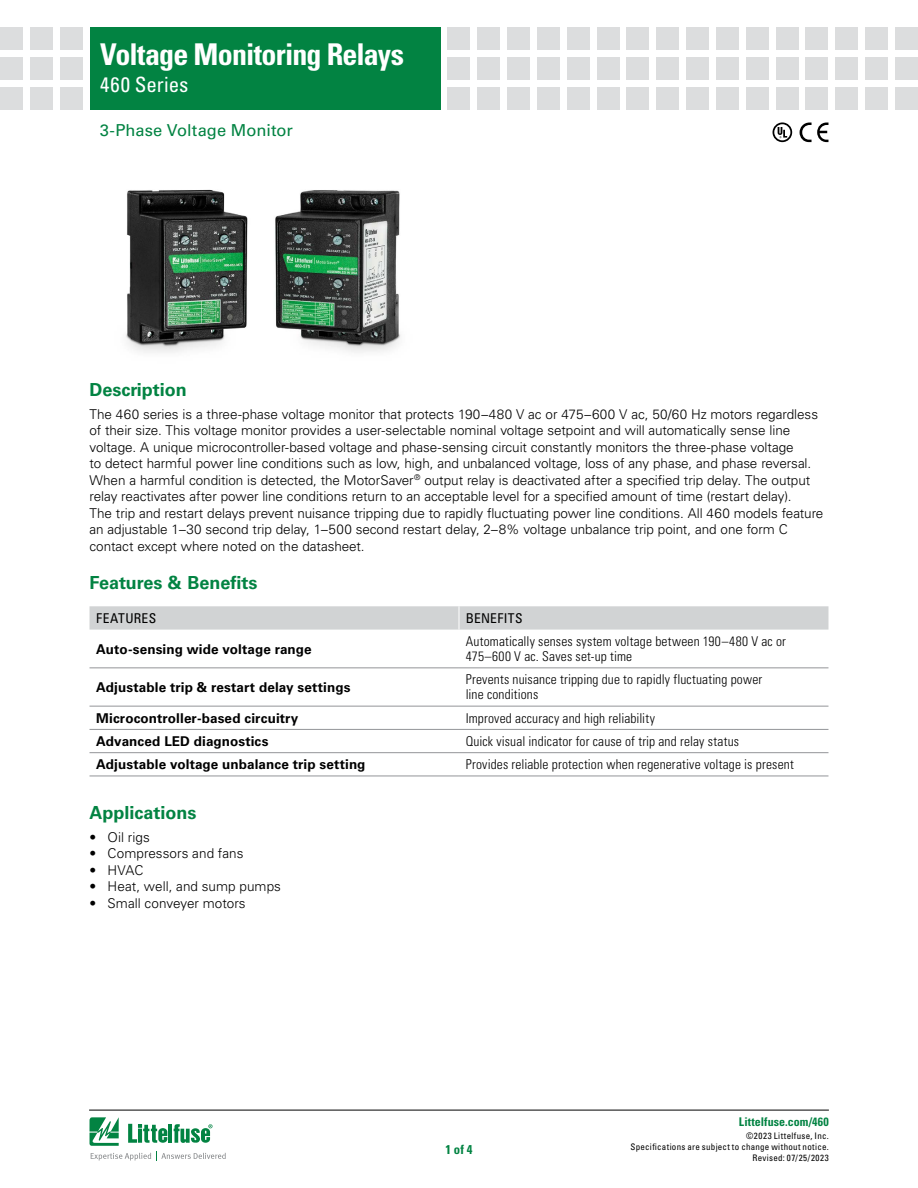
<style>
.page{position:relative;width:918px;height:1188px;background:#fff}
.page>*{position:absolute;margin:0;border:0;box-sizing:border-box;transform-origin:0 0}
.t1{font:700 condensed 30px "Univers LT Std";letter-spacing:-.03em;color:#fff}
.t2{font:condensed 21px "Univers LT Std";letter-spacing:.005em;color:#fff}
.FACTS_HEAD{font:700 18px "Univers LT Std";color:#028342}
.Body_1{font:700 18px "Univers LT Std";color:#028342}
.PRODUCT_SUBHEAD{font:16.5px "Univers LT Std";color:#028342}
.Body_1-2{font:300 13.5px/16.5px "Univers LT Std";letter-spacing:-.005em;color:#000}
.Benefit_column_text{font:300 condensed 13.5px/15px "Univers LT Std";letter-spacing:.01em;color:#000}
.Feature_column_text{font:700 13.5px "Univers LT Std";letter-spacing:.01em;color:#000}
.F___B_header_text{font:condensed 13.5px "Univers LT Std";letter-spacing:.025em;color:#000}
.t3{font:700 condensed 12.75px "Univers LT Std";color:#028342}
.t4{font:700 condensed 12px "Univers LT Std";letter-spacing:.005em;color:#028342}
.t5{font:condensed 9px/10.8px "Univers LT Std";letter-spacing:.03em;color:#000;text-align:right}
</style>
<div class="page">
<hr style="left:89px;top:1110px;width:740px;height:1px;background:#000">
<div style="left:90px;top:27px;width:351px;height:82px;background:#028342"></div>
<div style="left:60px;top:27px;width:23px;height:23px;background:#dcddde"></div>
<div style="left:60px;top:57px;width:23px;height:23px;background:#dcddde"></div>
<div style="left:60px;top:87px;width:23px;height:22px;background:#dcddde"></div>
<div style="left:30px;top:27px;width:23px;height:23px;background:#dcddde"></div>
<div style="left:30px;top:57px;width:23px;height:23px;background:#dcddde"></div>
<div style="left:30px;top:87px;width:23px;height:22px;background:#dcddde"></div>
<div style="left:0;top:27px;width:23px;height:23px;background:#dcddde"></div>
<div style="left:0;top:57px;width:23px;height:23px;background:#dcddde"></div>
<div style="left:0;top:87px;width:23px;height:22px;background:#dcddde"></div>
<div style="left:448px;top:27px;width:22px;height:23px;background:#dcddde"></div>
<div style="left:448px;top:57px;width:22px;height:23px;background:#dcddde"></div>
<div style="left:448px;top:87px;width:22px;height:22px;background:#dcddde"></div>
<div style="left:477px;top:27px;width:23px;height:23px;background:#dcddde"></div>
<div style="left:477px;top:57px;width:23px;height:23px;background:#dcddde"></div>
<div style="left:477px;top:87px;width:23px;height:22px;background:#dcddde"></div>
<div style="left:507px;top:27px;width:23px;height:23px;background:#dcddde"></div>
<div style="left:507px;top:57px;width:23px;height:23px;background:#dcddde"></div>
<div style="left:507px;top:87px;width:23px;height:22px;background:#dcddde"></div>
<div style="left:537px;top:27px;width:23px;height:23px;background:#dcddde"></div>
<div style="left:537px;top:57px;width:23px;height:23px;background:#dcddde"></div>
<div style="left:537px;top:87px;width:23px;height:22px;background:#dcddde"></div>
<div style="left:567px;top:27px;width:23px;height:23px;background:#dcddde"></div>
<div style="left:567px;top:57px;width:23px;height:23px;background:#dcddde"></div>
<div style="left:567px;top:87px;width:23px;height:22px;background:#dcddde"></div>
<div style="left:597px;top:27px;width:23px;height:23px;background:#dcddde"></div>
<div style="left:597px;top:57px;width:23px;height:23px;background:#dcddde"></div>
<div style="left:597px;top:87px;width:23px;height:22px;background:#dcddde"></div>
<div style="left:627px;top:27px;width:22px;height:23px;background:#dcddde"></div>
<div style="left:627px;top:57px;width:22px;height:23px;background:#dcddde"></div>
<div style="left:627px;top:87px;width:22px;height:22px;background:#dcddde"></div>
<div style="left:656px;top:27px;width:23px;height:23px;background:#dcddde"></div>
<div style="left:656px;top:57px;width:23px;height:23px;background:#dcddde"></div>
<div style="left:656px;top:87px;width:23px;height:22px;background:#dcddde"></div>
<div style="left:686px;top:27px;width:23px;height:23px;background:#dcddde"></div>
<div style="left:686px;top:57px;width:23px;height:23px;background:#dcddde"></div>
<div style="left:686px;top:87px;width:23px;height:22px;background:#dcddde"></div>
<div style="left:716px;top:27px;width:23px;height:23px;background:#dcddde"></div>
<div style="left:716px;top:57px;width:23px;height:23px;background:#dcddde"></div>
<div style="left:716px;top:87px;width:23px;height:22px;background:#dcddde"></div>
<div style="left:746px;top:27px;width:23px;height:23px;background:#dcddde"></div>
<div style="left:746px;top:57px;width:23px;height:23px;background:#dcddde"></div>
<div style="left:746px;top:87px;width:23px;height:22px;background:#dcddde"></div>
<div style="left:805px;top:27px;width:23px;height:23px;background:#dcddde"></div>
<div style="left:805px;top:57px;width:23px;height:23px;background:#dcddde"></div>
<div style="left:805px;top:87px;width:23px;height:22px;background:#dcddde"></div>
<div style="left:776px;top:27px;width:22px;height:23px;background:#dcddde"></div>
<div style="left:776px;top:57px;width:22px;height:23px;background:#dcddde"></div>
<div style="left:776px;top:87px;width:22px;height:22px;background:#dcddde"></div>
<div style="left:835px;top:27px;width:23px;height:23px;background:#dcddde"></div>
<div style="left:835px;top:57px;width:23px;height:23px;background:#dcddde"></div>
<div style="left:835px;top:87px;width:23px;height:22px;background:#dcddde"></div>
<div style="left:865px;top:27px;width:23px;height:23px;background:#dcddde"></div>
<div style="left:865px;top:57px;width:23px;height:23px;background:#dcddde"></div>
<div style="left:865px;top:87px;width:23px;height:22px;background:#dcddde"></div>
<div style="left:895px;top:27px;width:23px;height:23px;background:#dcddde"></div>
<div style="left:895px;top:57px;width:23px;height:23px;background:#dcddde"></div>
<div style="left:895px;top:87px;width:23px;height:22px;background:#dcddde"></div>
<svg style="left:90px;top:1117px;width:136px;height:44px"></svg>
<svg style="left:90px;top:606px;width:738px;height:24px;background:#d2d4d5"></svg>
<hr style="left:90px;top:667px;width:369px;height:1px;background:#939598">
<hr style="left:459px;top:667px;width:369px;height:1px;background:#939598">
<hr style="left:90px;top:706px;width:369px;height:1px;background:#939598">
<hr style="left:459px;top:706px;width:369px;height:1px;background:#939598">
<hr style="left:90px;top:729px;width:369px;height:1px;background:#939598">
<hr style="left:459px;top:729px;width:369px;height:1px;background:#939598">
<hr style="left:90px;top:752px;width:369px;height:1px;background:#939598">
<hr style="left:459px;top:752px;width:369px;height:1px;background:#939598">
<hr style="left:90px;top:776px;width:369px;height:1px;background:#939598">
<hr style="left:459px;top:776px;width:369px;height:1px;background:#939598">
<svg style="left:773px;top:122px;width:19px;height:20px"></svg>
<svg style="left:800px;top:123px;width:28px;height:19px"></svg>
<img style="left:126px;top:189px;width:275px;height:164px">
<h1 class="t1" style="left:100px;top:36px;width:305px">Voltage Monitoring Relays</h1>
<h2 class="t2" style="left:100px;top:71px;width:90px">460 Series</h2>
<p class="PRODUCT_SUBHEAD" style="left:100px;top:121px;width:195px">3-Phase Voltage Monitor</p>
<p class="FACTS_HEAD" style="left:90px;top:379px;width:99px">Description</p>
<p class="Body_1-2" style="left:90px;top:406px;width:735px">The 460 series is a three-phase voltage monitor that protects 190–480 V ac or 475–600 V ac, 50/60 Hz motors regardless of their size. This voltage monitor provides a user-selectable nominal voltage setpoint and will automatically sense line voltage. A unique microcontroller-based voltage and phase-sensing circuit constantly monitors the three-phase voltage<br>to detect harmful power line conditions such as low, high, and unbalanced voltage, loss of any phase, and phase reversal.<br>When a harmful condition is detected, the MotorSaver<sup>®</sup> output relay is deactivated after a specified trip delay. The output relay reactivates after power line conditions return to an acceptable level for a specified amount of time (restart delay).<br>The trip and restart delays prevent nuisance tripping due to rapidly fluctuating power line conditions. All 460 models feature an adjustable 1–30 second trip delay, 1–500 second restart delay, 2–8% voltage unbalance trip point, and one form C contact except where noted on the datasheet.</p>
<p class="Body_1" style="left:90px;top:572px;width:169px">Features &amp; Benefits</p>
<p class="F___B_header_text" style="left:96px;top:609px;width:61px">FEATURES</p>
<p class="F___B_header_text" style="left:466px;top:609px;width:58px">BENEFITS</p>
<p class="Feature_column_text" style="left:96px;top:641px;width:217px">Auto-sensing wide voltage range</p>
<p class="Benefit_column_text" style="left:466px;top:634px;width:322px">Automatically senses system voltage between 190–480 V ac or<br>475–600 V ac. Saves set-up time</p>
<p class="Feature_column_text" style="left:96px;top:679px;width:256px">Adjustable trip &amp; restart delay settings</p>
<p class="Benefit_column_text" style="left:466px;top:672px;width:298px">Prevents nuisance tripping due to rapidly fluctuating power line conditions</p>
<p class="Feature_column_text" style="left:96px;top:710px;width:204px">Microcontroller-based circuitry</p>
<p class="Benefit_column_text" style="left:466px;top:710px;width:191px">Improved accuracy and high reliability</p>
<p class="Feature_column_text" style="left:96px;top:733px;width:174px">Advanced LED diagnostics</p>
<p class="Benefit_column_text" style="left:466px;top:734px;width:275px">Quick visual indicator for cause of trip and relay status</p>
<p class="Feature_column_text" style="left:96px;top:757px;width:271px">Adjustable voltage unbalance trip setting</p>
<p class="Benefit_column_text" style="left:466px;top:757px;width:330px">Provides reliable protection when regenerative voltage is present</p>
<p class="FACTS_HEAD" style="left:90px;top:802px;width:109px">Applications</p>
<p class="Body_1-2" style="left:90px;top:829px;width:62px">• Oil rigs</p>
<p class="Body_1-2" style="left:90px;top:845px;width:156px">• Compressors and fans</p>
<p class="Body_1-2" style="left:90px;top:862px;width:56px">• HVAC</p>
<p class="Body_1-2" style="left:90px;top:878px;width:193px">• Heat, well, and sump pumps</p>
<p class="Body_1-2" style="left:90px;top:895px;width:158px">• Small conveyer motors</p>
<p class="t3" style="left:445px;top:1142px;width:29px">1 of 4</p>
<p class="t4" style="left:739px;top:1115px;width:91px">Littelfuse.com/460</p>
<p class="t5" style="left:631px;top:1131px;width:200px">©2023 Littelfuse, Inc.<br>Specifications are subject to change without notice.<br>Revised: 07/25/2023</p>
</div>
